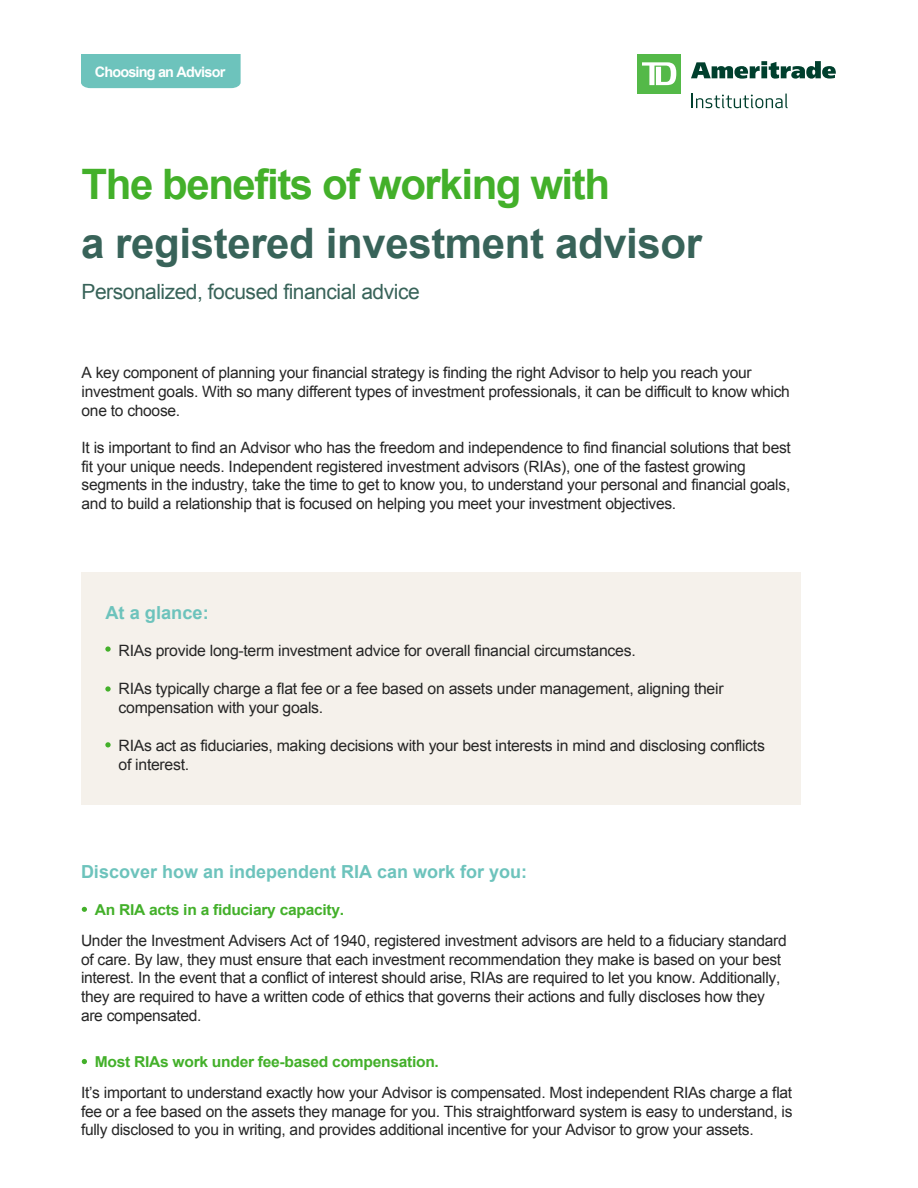
<style>
.page{position:relative;width:918px;height:1188px;background:#fff}
.page>*{position:absolute;margin:0;border:0;box-sizing:border-box;transform-origin:0 0}
.t1{font:700 42px "Arial";letter-spacing:-.01em;color:#386359}
.t2{font:700 42px "Arial";letter-spacing:-.035em;color:#43b02a}
.t3{font:21px "Arial";letter-spacing:-.025em;color:#386359}
.t4{font:700 18px "Arial";color:#6dc3bc}
.t5{font:15.6px/18.8px "Arial";letter-spacing:-.02em;color:#262626}
.t6{font:700 15px "Arial";letter-spacing:-.02em;color:#43b02a;scale:1.04 1}
.t7{font:700 14.4px "Arial";letter-spacing:-.055em;color:#fff}
</style>
<div class="page">
<svg style="left:637px;top:55px;width:44px;height:39px"></svg>
<svg style="left:692px;top:94px;width:96px;height:14px"></svg>
<svg style="left:691px;top:61px;width:145px;height:18px"></svg>
<div style="left:81px;top:54px;width:160px;height:34px;background:#6dc3bc"></div>
<div style="left:84px;top:62px;width:91px;height:20px;background:#6dc3bc"></div>
<svg style="left:82px;top:907px;width:5px;height:5px"></svg>
<svg style="left:82px;top:1059px;width:5px;height:5px"></svg>
<div style="left:81px;top:572px;width:719px;height:232px;background:#f5f1eb"></div>
<svg style="left:105px;top:646px;width:6px;height:6px"></svg>
<svg style="left:105px;top:686px;width:6px;height:6px"></svg>
<svg style="left:105px;top:742px;width:6px;height:5px"></svg>
<p class="t7" style="left:95px;top:62px;width:132px">Choosing an Advisor</p>
<h1 class="t2" style="left:82px;top:157px;width:530px">The benefits of working with</h1>
<h1 class="t1" style="left:81px;top:216px;width:623px">a registered investment advisor</h1>
<h2 class="t3" style="left:82px;top:278px;width:340px">Personalized, focused financial advice</h2>
<p class="t5" style="left:82px;top:363px;width:710px">A key component of planning your financial strategy is finding the right Advisor to help you reach your investment goals. With so many different types of investment professionals, it can be difficult to know which one to choose.</p>
<p class="t5" style="left:82px;top:438px;width:711px">It is important to find an Advisor who has the freedom and independence to find financial solutions that best fit your unique needs. Independent registered investment advisors (RIAs), one of the fastest growing segments in the industry, take the time to get to know you, to understand your personal and financial goals, and to build a relationship that is focused on helping you meet your investment objectives.</p>
<p class="t4" style="left:105px;top:600px;width:105px">At a glance:</p>
<p class="t5" style="left:119px;top:641px;width:519px">RIAs provide long-term investment advice for overall financial circumstances.</p>
<p class="t5" style="left:119px;top:679px;width:607px">RIAs typically charge a flat fee or a fee based on assets under management, aligning their compensation with your goals.</p>
<p class="t5" style="left:119px;top:737px;width:648px">RIAs act as fiduciaries, making decisions with your best interests in mind and disclosing conflicts of interest.</p>
<p class="t4" style="left:81px;top:860px;width:448px">Discover how an independent RIA can work for you:</p>
<p class="t6" style="left:95px;top:900px;width:241px">An RIA acts in a fiduciary capacity.</p>
<p class="t5" style="left:81px;top:931px;width:707px">Under the Investment Advisers Act of 1940, registered investment advisors are held to a fiduciary standard of care. By law, they must ensure that each investment recommendation they make is based on your best interest. In the event that a conflict of interest should arise, RIAs are required to let you know. Additionally, they are required to have a written code of ethics that governs their actions and fully discloses how they are compensated.</p>
<p class="t6" style="left:95px;top:1052px;width:332px">Most RIAs work under fee-based compensation.</p>
<p class="t5" style="left:81px;top:1083px;width:713px;text-align:justify">It’s important to understand exactly how your Advisor is compensated. Most independent RIAs charge a flat fee or a fee based on the assets they manage for you. This straightforward system is easy to understand, is fully disclosed to you in writing, and provides additional incentive for your Advisor to grow your assets.</p>
</div>
